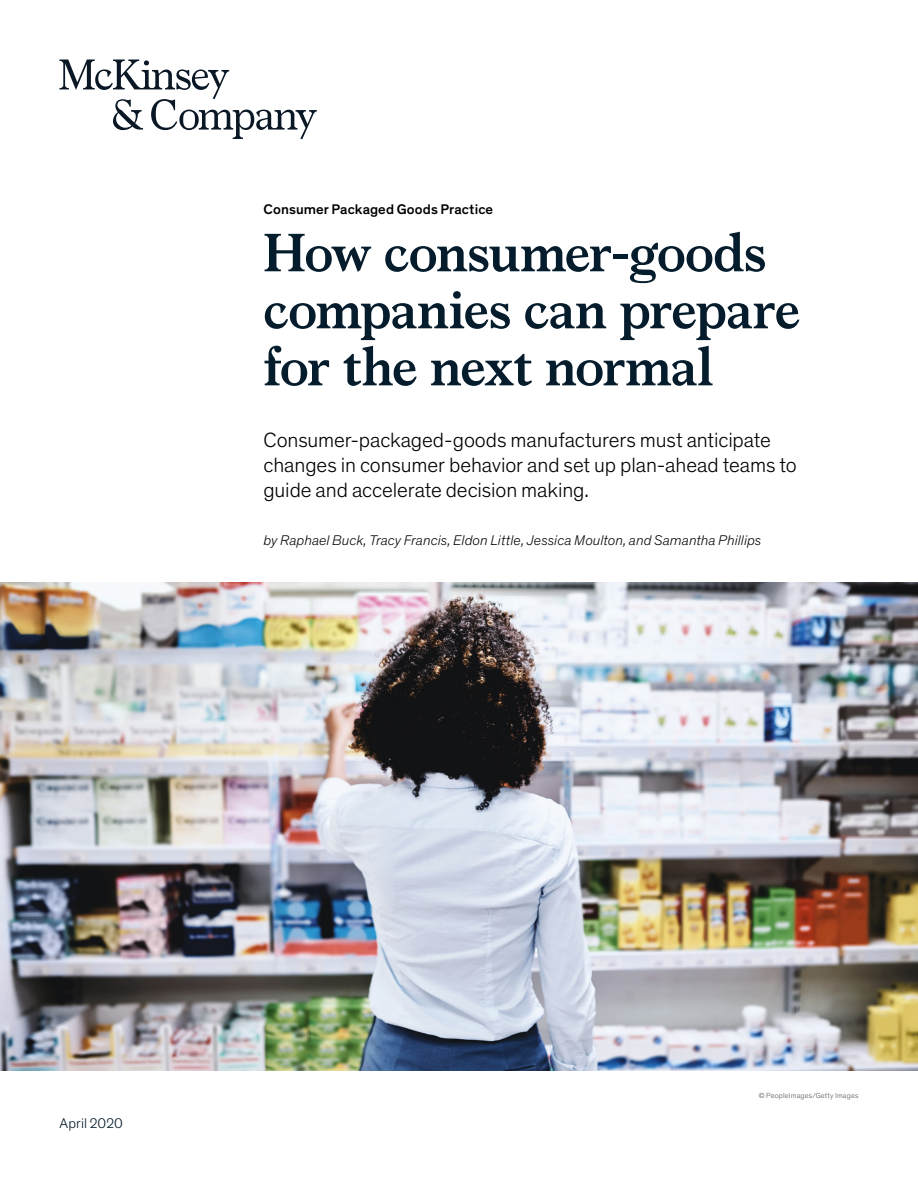
<style>
.page{position:relative;width:918px;height:1188px;background:#fff}
.page>*{position:absolute;margin:0;border:0;box-sizing:border-box;transform-origin:0 0}
.t1{font:700 54px/57px "Bower";letter-spacing:-.01em;color:#051c2c}
.t2{font:300 21px/24.8px "Theinhardt Pan";letter-spacing:-.005em;color:#000}
.t3{font:italic 300 14.25px "Theinhardt Pan";letter-spacing:.005em;color:#000}
.t4{font:500 14.25px "Theinhardt Pan";letter-spacing:.005em;color:#000}
.t5{font:300 14.25px "Theinhardt Pan";letter-spacing:.005em;color:#051c2c}
.t6{font:300 7.5px "Theinhardt Pan";letter-spacing:.02em;color:#575756}
</style>
<div class="page">
<img style="left:0;top:582px;width:918px;height:488px">
<svg style="left:60px;top:60px;width:257px;height:79px"></svg>
<p class="t4" style="left:264px;top:199px;width:231px">Consumer Packaged Goods Practice</p>
<h1 class="t1" style="left:264px;top:220px;width:538px">How consumer-goods companies can prepare for the next normal</h1>
<p class="t2" style="left:264px;top:427px;width:535px">Consumer-packaged-goods manufacturers must anticipate changes in consumer behavior and set up plan-ahead teams to guide and accelerate decision making.</p>
<p class="t3" style="left:264px;top:530px;width:499px">by Raphael Buck, Tracy Francis, Eldon Little, Jessica Moulton, and Samantha Phillips</p>
<p class="t5" style="left:60px;top:1114px;width:65px">April 2020</p>
<p class="t6" style="left:759px;top:1090px;width:101px">© PeopleImages/Getty Images</p>
</div>
